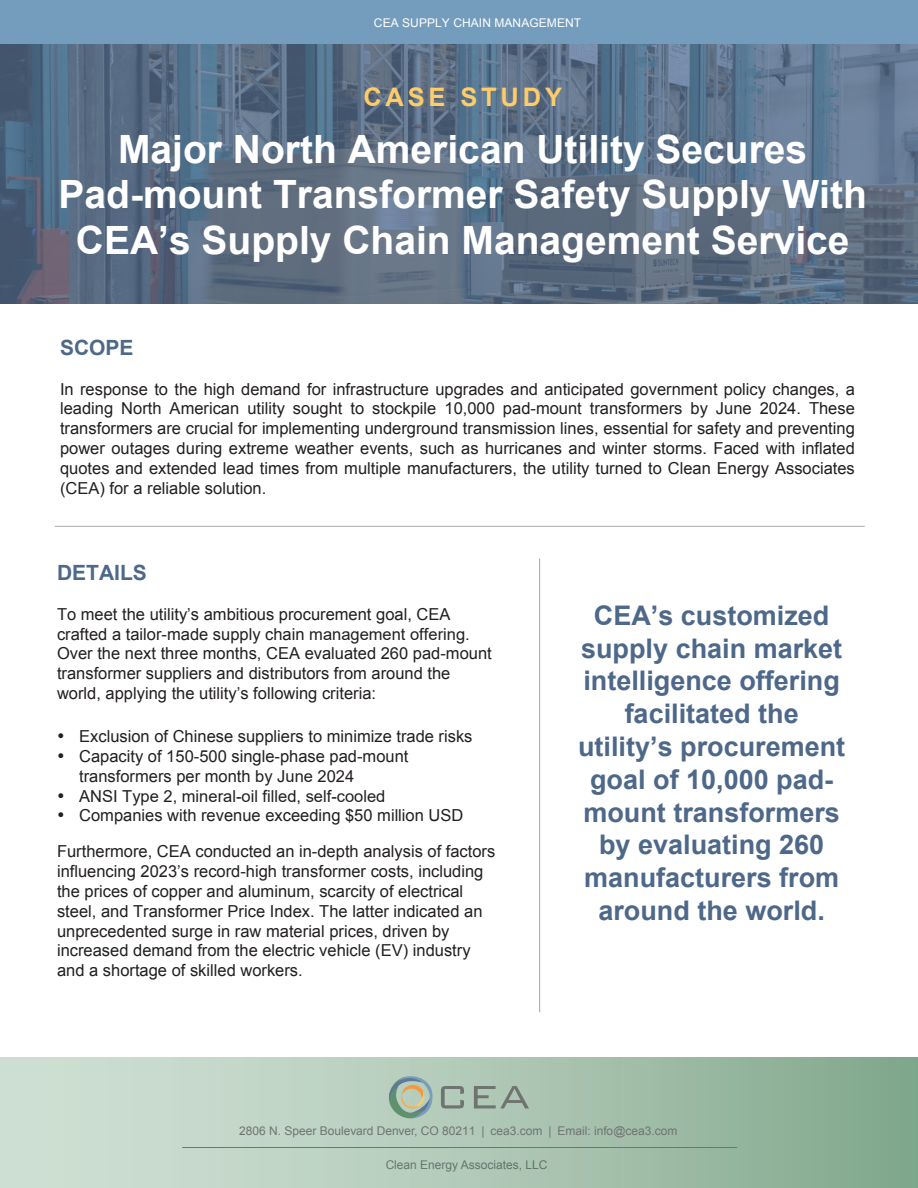
<style>
.page{position:relative;width:918px;height:1188px;background:#fff}
.page>*{position:absolute;margin:0;border:0;box-sizing:border-box;transform-origin:0 0}
.t1{font:700 39px/45.9px "Arial";color:#fff;text-align:center}
.t2{font:700 27px/32.8px "Arial";color:#4d6889;text-align:center}
.t3{font:700 25.5px "Arial";letter-spacing:.15em;color:#fecc69}
.t4{font:700 21px "Arial";color:#4d6889}
.t5{font:16.5px/19.8px "Arial";color:#231f20}
.t6{font:16.5px "Arial";color:#231f20}
.t7{font:12px "Arial";color:#6f7470}
.t8{font:12px "Arial";color:rgb(17 20 22/.75)}
.t9{font:12px "Arial";letter-spacing:.005em;color:#fff}
.s1{font-style:inherit}
</style>
<div class="page">
<svg style="left:0;top:44px;width:918px;height:259px;background:#5b6f85"></svg>
<div style="left:0;top:0;width:918px;height:44px;background:#749cbc"></div>
<div style="left:0;top:1057px;width:918px;height:131px;background:linear-gradient(to right,#d7e6db,#85aa8f)"></div>
<hr style="left:55px;top:526px;width:810px;height:1px;background:#a8a9ad">
<hr style="left:539px;top:559px;width:1px;height:453px;background:#a8a9ad">
<svg style="left:382px;top:1071px;width:82px;height:48px;background:#a7bbab"></svg>
<svg style="left:474px;top:1086px;width:55px;height:22px"></svg>
<hr style="left:182px;top:1147px;width:555px;height:1px;background:#707570">
<p class="t9" style="left:374px;top:15px;width:209px">CEA SUPPLY CHAIN MANAGEMENT</p>
<h3 class="t3" style="left:363px;top:80px;width:200px">CASE STUDY</h3>
<h1 class="t1" style="left:59px;top:127px;width:810px">Major North American Utility Secures<br>Pad-mount Transformer Safety Supply With<br>CEA’s Supply Chain Management Service</h1>
<p class="t4" style="left:60px;top:334px;width:75px">SCOPE</p>
<p class="t5" style="left:60px;top:379px;width:796px;text-align:justify">In response to the high demand for infrastructure upgrades and anticipated government policy changes, a leading North American utility sought to stockpile 10,000 pad-mount transformers by June 2024. These transformers are crucial for implementing underground transmission lines, essential for safety and preventing power outages during extreme weather events, such as hurricanes and winter storms. Faced with inflated quotes and extended lead times from multiple manufacturers, the utility turned to Clean Energy Associates (CEA) for a reliable solution.</p>
<p class="t4" style="left:57px;top:559px;width:91px">DETAILS</p>
<p class="t5" style="left:57px;top:604px;width:436px">To meet the utility’s ambitious procurement goal, CEA crafted a tailor-made supply chain <span class="s1">management offering</span>.<br>Over the next three months, CEA evaluated 260 pad-mount transformer suppliers and distributors from around the world, applying the utility’s following criteria:</p>
<p class="t5" style="left:57px;top:727px;width:417px">• Exclusion of Chinese suppliers to minimize trade risks</p>
<p class="t5" style="left:79px;top:746px;width:331px;text-indent:-22px">• Capacity of 150-500 single-phase pad-mount transformers per month <span class="s1">by June 2024</span></p>
<p class="t6" style="left:57px;top:784px;width:330px">• ANSI Type 2, mineral-oil filled, self-cooled</p>
<p class="t5" style="left:57px;top:798px;width:440px;line-height:36px">• Companies with revenue exceeding $50 million USD<br>Furthermore, CEA conducted an in-depth analysis of factors</p>
<p class="t5" style="left:57px;top:862px;width:428px">influencing 2023’s record-high transformer costs, including the prices of copper and aluminum, scarcity of electrical steel, and Transformer Price Index. The latter indicated an unprecedented surge in raw material prices, driven by increased demand from the electric vehicle (EV) industry and a shortage of skilled workers.</p>
<h2 class="t2" style="left:578px;top:600px;width:269px">CEA’s customized supply chain market intelligence offering facilitated the utility’s procurement goal of 10,000 pad&shy;mount transformers by evaluating 260 manufacturers from around the world.</h2>
<p class="t7" style="left:239px;top:1123px;width:440px">2806 N. Speer Boulevard Denver, CO 80211 | cea3.com | Email: info@cea3.com</p>
<p class="t8" style="left:385px;top:1157px;width:164px">Clean Energy Associates, LLC</p>
</div>
